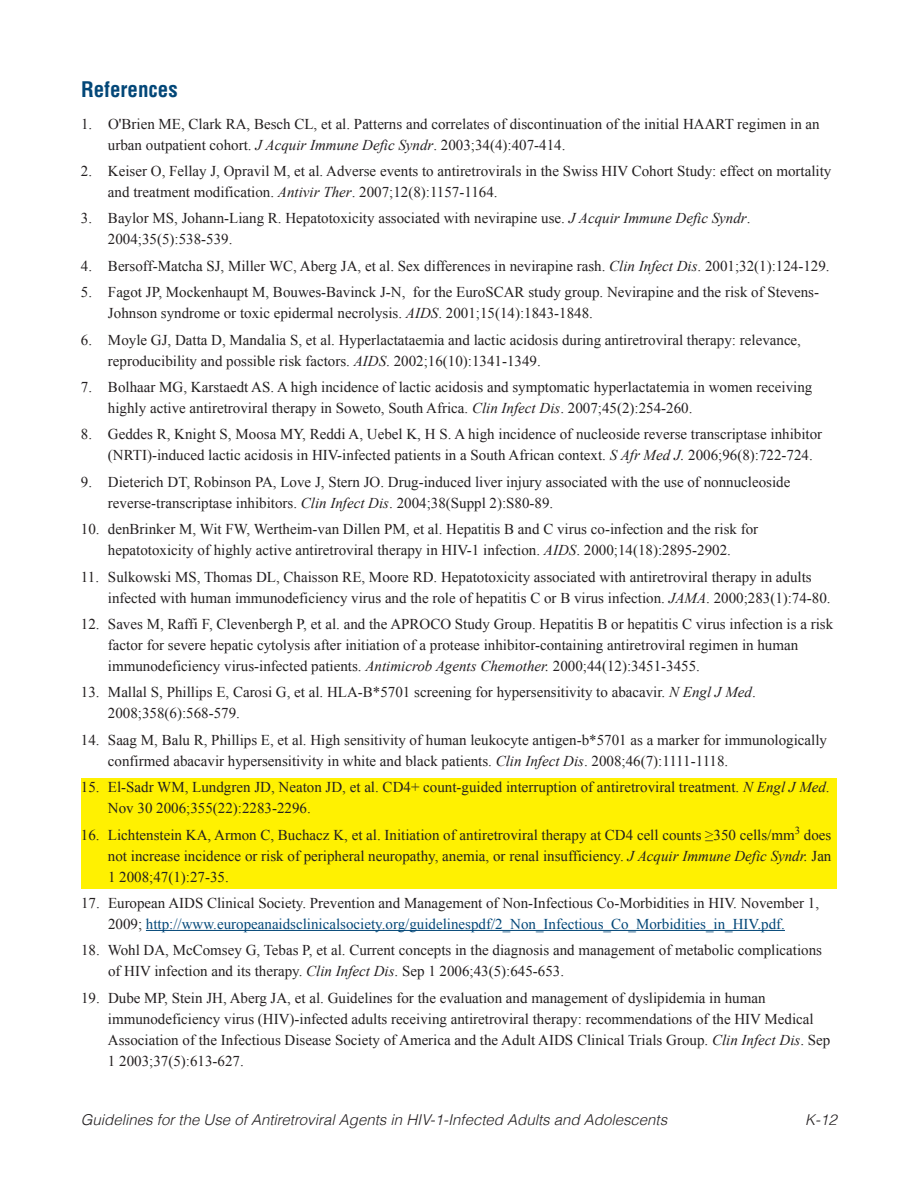
<style>
.page{position:relative;width:918px;height:1188px;background:#fff}
.page>*{position:absolute;margin:0;border:0;box-sizing:border-box;transform-origin:0 0}
.t1{font:700 condensed 21px "Helvetica";color:#034778}
.t2{font:15px/21px "Times New Roman";color:#231f20}
.t3{font:italic 300 15px "Helvetica";color:#231f20}
.s1{font-style:italic}
.s2{color:#034778}
</style>
<div class="page">
<div style="left:81px;top:778px;width:756px;height:110px;background:#fff101"></div>
<hr style="left:146px;top:930px;width:639px;height:1px;background:#034778">
<h1 class="t1" style="left:81px;top:77px;width:98px">References</h1>
<p class="t2" style="left:108px;top:113px;width:713px;text-indent:-27px">1. O'Brien ME, Clark RA, Besch CL, et al. Patterns and correlates of discontinuation of the initial HAART regimen in an urban outpatient cohort. <span class="s1">J Acquir Immune Defic Syndr</span>. 2003;34(4):407-414.</p>
<p class="t2" style="left:108px;top:160px;width:725px;text-indent:-27px">2. Keiser O, Fellay J, Opravil M, et al. Adverse events to antiretrovirals in the Swiss HIV Cohort Study: effect on mortality and treatment modification. <span class="s1">Antivir Ther</span>. 2007;12(8):1157-1164.</p>
<p class="t2" style="left:108px;top:208px;width:644px;text-indent:-27px">3. Baylor MS, Johann-Liang R. Hepatotoxicity associated with nevirapine use. <span class="s1">J Acquir Immune Defic Syndr</span>.<br>2004;35(5):538-539.</p>
<p class="t2" style="left:81px;top:255px;width:750px">4. Bersoff-Matcha SJ, Miller WC, Aberg JA, et al. Sex differences in nevirapine rash. <span class="s1">Clin Infect Dis</span>. 2001;32(1):124-129.</p>
<p class="t2" style="left:108px;top:282px;width:713px;text-indent:-27px">5. Fagot JP, Mockenhaupt M, Bouwes-Bavinck J-N, for the EuroSCAR study group. Nevirapine and the risk of Stevens-<br>Johnson syndrome or toxic epidermal necrolysis. <span class="s1">AIDS</span>. 2001;15(14):1843-1848.</p>
<p class="t2" style="left:108px;top:329px;width:695px;text-indent:-27px">6. Moyle GJ, Datta D, Mandalia S, et al. Hyperlactataemia and lactic acidosis during antiretroviral therapy: relevance, reproducibility and possible risk factors. <span class="s1">AIDS</span>. 2002;16(10):1341-1349.</p>
<p class="t2" style="left:108px;top:376px;width:706px;text-indent:-27px">7. Bolhaar MG, Karstaedt AS. A high incidence of lactic acidosis and symptomatic hyperlactatemia in women receiving highly active antiretroviral therapy in Soweto, South Africa. <span class="s1">Clin Infect Dis</span>. 2007;45(2):254-260.</p>
<p class="t2" style="left:108px;top:424px;width:716px;text-indent:-27px">8. Geddes R, Knight S, Moosa MY, Reddi A, Uebel K, H S. A high incidence of nucleoside reverse transcriptase inhibitor (NRTI)-induced lactic acidosis in HIV-infected patients in a South African context. <span class="s1">S Afr Med J.</span> 2006;96(8):722-724.</p>
<p class="t2" style="left:108px;top:471px;width:684px;text-indent:-27px">9. Dieterich DT, Robinson PA, Love J, Stern JO. Drug-induced liver injury associated with the use of nonnucleoside reverse-transcriptase inhibitors. <span class="s1">Clin Infect Dis</span>. 2004;38(Suppl 2):S80-89.</p>
<p class="t2" style="left:81px;top:519px;width:679px;text-align:center">10. denBrinker M, Wit FW, Wertheim-van Dillen PM, et al. Hepatitis B and C virus co-infection and the risk for hepatotoxicity of highly active antiretroviral therapy in HIV-1 infection. <span class="s1">AIDS</span>. 2000;14(18):2895-2902.</p>
<p class="t2" style="left:108px;top:566px;width:724px;text-indent:-27px">11. Sulkowski MS, Thomas DL, Chaisson RE, Moore RD. Hepatotoxicity associated with antiretroviral therapy in adults infected with human immunodeficiency virus and the role of hepatitis C or B virus infection. <span class="s1">JAMA</span>. 2000;283(1):74-80.</p>
<p class="t2" style="left:108px;top:613px;width:727px;text-indent:-27px">12. Saves M, Raffi F, Clevenbergh P, et al. and the APROCO Study Group. Hepatitis B or hepatitis C virus infection is a risk factor for severe hepatic cytolysis after initiation of a protease inhibitor-containing antiretroviral regimen in human immunodeficiency virus-infected patients. <span class="s1">Antimicrob Agents Chemother.</span> 2000;44(12):3451-3455.</p>
<p class="t2" style="left:108px;top:682px;width:649px;text-indent:-27px">13. Mallal S, Phillips E, Carosi G, et al. HLA-B*5701 screening for hypersensitivity to abacavir. <span class="s1">N Engl J Med</span>.<br>2008;358(6):568-579.</p>
<p class="t2" style="left:108px;top:729px;width:721px;text-indent:-27px">14. Saag M, Balu R, Phillips E, et al. High sensitivity of human leukocyte antigen-b*5701 as a marker for immunologically confirmed abacavir hypersensitivity in white and black patients. <span class="s1">Clin Infect Dis</span>. 2008;46(7):1111-1118.</p>
<p class="t2" style="left:108px;top:777px;width:723px;text-indent:-27px">15. El-Sadr WM, Lundgren JD, Neaton JD, et al. CD4+ count-guided interruption of antiretroviral treatment. <span class="s1">N Engl J Med</span>.<br>Nov 30 2006;355(22):2283-2296.</p>
<p class="t2" style="left:108px;top:824px;width:725px;text-align:justify;text-indent:-27px">16. Lichtenstein KA, Armon C, Buchacz K, et al. Initiation of antiretroviral therapy at CD4 cell counts ≥350 cells/mm<sup>3</sup> does not increase incidence or risk of peripheral neuropathy, anemia, or renal insufficiency. <span class="s1">J Acquir Immune Defic Syndr.</span> Jan 1 2008;47(1):27-35.</p>
<p class="t2" style="left:81px;top:892px;width:740px;text-align:center">17. European AIDS Clinical Society. Prevention and Management of Non-Infectious Co-Morbidities in HIV. November 1,<br>2009; <span class="s2">http://www.europeanaidsclinicalsociety.org/guidelinespdf/2_Non_Infectious_Co_Morbidities_in_HIV.pdf.</span></p>
<p class="t2" style="left:108px;top:940px;width:716px;text-indent:-27px">18. Wohl DA, McComsey G, Tebas P, et al. Current concepts in the diagnosis and management of metabolic complications of HIV infection and its therapy. <span class="s1">Clin Infect Dis</span>. Sep 1 2006;43(5):645-653.</p>
<p class="t2" style="left:108px;top:987px;width:724px;text-indent:-27px">19. Dube MP, Stein JH, Aberg JA, et al. Guidelines for the evaluation and management of dyslipidemia in human immunodeficiency virus (HIV)-infected adults receiving antiretroviral therapy: recommendations of the HIV Medical Association of the Infectious Disease Society of America and the Adult AIDS Clinical Trials Group. <span class="s1">Clin Infect Dis</span>. Sep 1 2003;37(5):613-627.</p>
<p class="t3" style="left:81px;top:1113px;width:588px">Guidelines for the Use of Antiretroviral Agents in HIV-1-Infected Adults and Adolescents</p>
<p class="t3" style="left:805px;top:1113px;width:33px">K-12</p>
</div>
